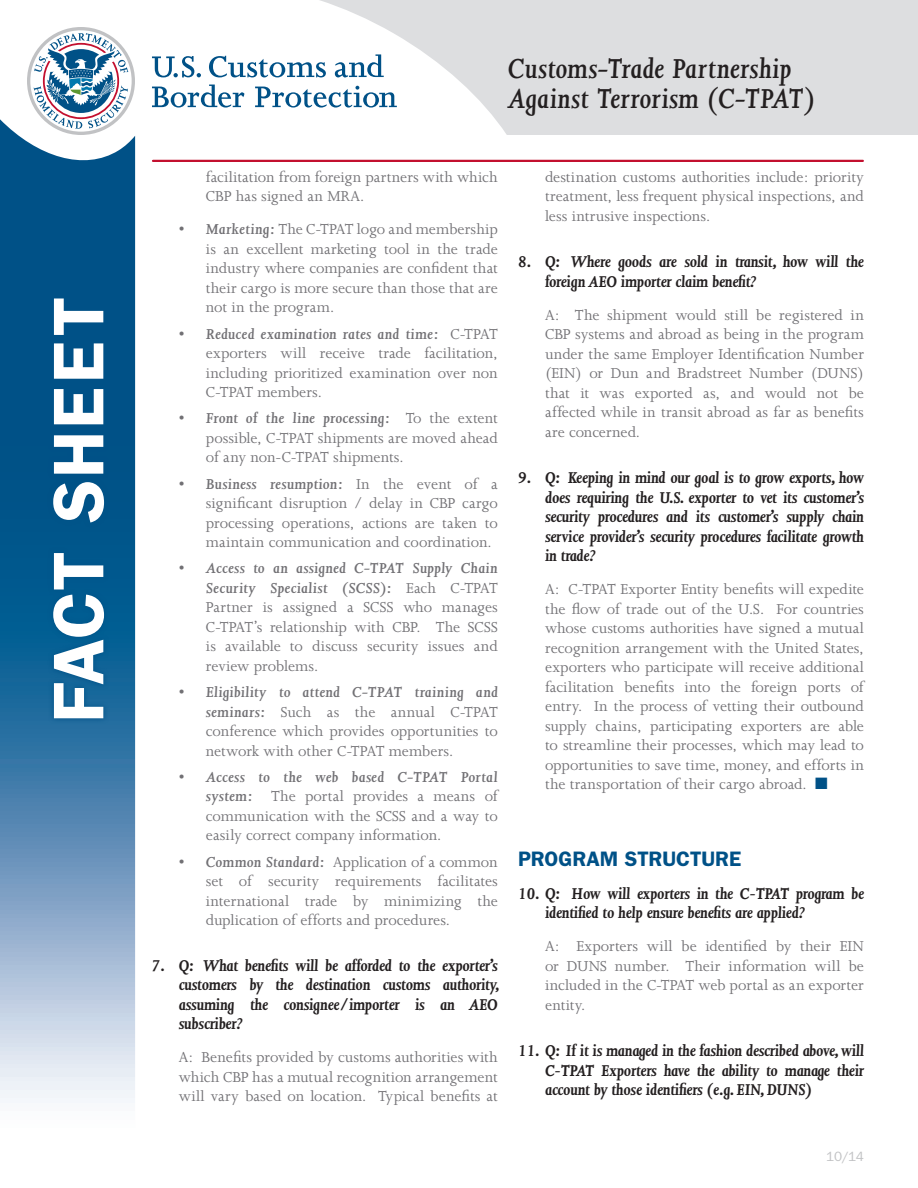
<style>
.page{position:relative;width:918px;height:1188px;background:#fff}
.page>*{position:absolute;margin:0;border:0;box-sizing:border-box;transform-origin:0 0}
.t1{font:600 72px "Franklin Gothic";letter-spacing:.02em;color:#fff}
.t2{font:italic 600 31.5px/30px "Joanna";letter-spacing:.005em;color:#231f20}
.t3{font:600 21px "Franklin Gothic";color:#005187}
.t4{font:italic 700 18px/19.5px "Joanna";letter-spacing:-.01em;color:#231f20;text-align:justify}
.Copy{font:16.5px/19.5px "Joanna";letter-spacing:.005em;color:#717074;text-align:justify}
.t5{font:13.5px "Franklin Gothic";color:#c1c2c4}
.s1{font-weight:600;font-style:italic}
.s2{color:#005187}
</style>
<div class="page">
<svg style="left:275px;top:0;width:643px;height:135px;fill:#dddee0"></svg>
<svg style="left:0;top:119px;width:135px;height:984px;background:#4b83ac"></svg>
<svg style="left:152px;top:56px;width:49px;height:21px"></svg>
<svg style="left:209px;top:56px;width:117px;height:21px"></svg>
<svg style="left:335px;top:54px;width:49px;height:23px"></svg>
<svg style="left:152px;top:85px;width:92px;height:23px"></svg>
<svg style="left:255px;top:86px;width:142px;height:22px"></svg>
<svg style="left:27px;top:27px;width:108px;height:108px"></svg>
<hr style="left:153px;top:160px;width:710px;height:2px;background:#c3102f">
<div style="left:47px;top:292px;width:62px;height:432px;background:#005187"></div>
<h1 class="t1" style="left:36px;top:723px;width:427px;rotate:-90deg">FACT SHEET</h1>
<h2 class="t2" style="left:508px;top:54px;width:309px">Customs-Trade Partnership<br>Against Terrorism (C-TPAT)</h2>
<p class="Copy" style="left:206px;top:167px;width:293px">facilitation from foreign partners with which<br>CBP has signed an MRA.</p>
<p class="Copy" style="left:206px;top:220px;width:293px;text-indent:-27px">• <span class="s1">Marketing:</span> The C-TPAT logo and membership is an excellent marketing tool in the trade industry where companies are confident that their cargo is more secure than those that are not in the program.</p>
<p class="Copy" style="left:206px;top:324px;width:293px;text-indent:-27px">• <span class="s1">Reduced examination rates and time:</span> C-TPAT exporters will receive trade facilitation, including prioritized examination over non C-TPAT members.</p>
<p class="Copy" style="left:206px;top:409px;width:293px;text-indent:-27px">• <span class="s1">Front of the line processing:</span> To the extent possible, C-TPAT shipments are moved ahead of any non-C-TPAT shipments.</p>
<p class="Copy" style="left:206px;top:474px;width:293px;text-indent:-27px">• <span class="s1">Business resumption:</span> In the event of a significant disruption / delay in CBP cargo processing operations, actions are taken to maintain communication and coordination.</p>
<p class="Copy" style="left:206px;top:559px;width:293px;text-indent:-27px">• <span class="s1">Access to an assigned C-TPAT Supply Chain Security Specialist (SCSS):</span> Each C-TPAT Partner is assigned a SCSS who manages C-TPAT’s relationship with CBP. The SCSS is available to discuss security issues and review problems.</p>
<p class="Copy" style="left:206px;top:683px;width:293px;text-indent:-27px">• <span class="s1">Eligibility to attend C-TPAT training and seminars:</span> Such as the annual C-TPAT conference which provides opportunities to network with other C-TPAT members.</p>
<p class="Copy" style="left:206px;top:767px;width:293px;text-indent:-27px">• <span class="s1">Access to the web based C-TPAT Portal system:</span> The portal provides a means of communication with the SCSS and a way to easily correct company information.</p>
<p class="Copy" style="left:206px;top:852px;width:293px;text-indent:-27px">• <span class="s1">Common Standard:</span> Application of a common set of security requirements facilitates international trade by minimizing the duplication of efforts and procedures.</p>
<p class="t4" style="left:179px;top:956px;width:322px;text-indent:-27px">7. Q: What benefits will be afforded to the exporter’s customers by the destination customs authority, assuming the consignee/importer is an AEO subscriber?</p>
<p class="Copy" style="left:179px;top:1048px;width:320px">A: Benefits provided by customs authorities with which CBP has a mutual recognition arrangement will vary based on location. Typical benefits at</p>
<p class="Copy" style="left:545px;top:167px;width:320px">destination customs authorities include: priority treatment, less frequent physical inspections, and less intrusive inspections.</p>
<p class="t4" style="left:545px;top:252px;width:320px;text-indent:-27px">8. Q: Where goods are sold in transit, how will the foreign AEO importer claim benefit?</p>
<p class="Copy" style="left:545px;top:305px;width:320px">A: The shipment would still be registered in CBP systems and abroad as being in the program under the same Employer Identification Number (EIN) or Dun and Bradstreet Number (DUNS) that it was exported as, and would not be affected while in transit abroad as far as benefits are concerned.</p>
<p class="t4" style="left:545px;top:468px;width:320px;text-indent:-27px">9. Q: Keeping in mind our goal is to grow exports, how does requiring the U.S. exporter to vet its customer’s security procedures and its customer’s supply chain service provider’s security procedures facilitate growth in trade?</p>
<p class="Copy" style="left:545px;top:580px;width:320px">A: C-TPAT Exporter Entity benefits will expedite the flow of trade out of the U.S. For countries whose customs authorities have signed a mutual recognition arrangement with the United States, exporters who participate will receive additional facilitation benefits into the foreign ports of entry. In the process of vetting their outbound supply chains, participating exporters are able to streamline their processes, which may lead to opportunities to save time, money, and efforts in the transportation of their cargo abroad. <span class="s2">■</span></p>
<p class="t3" style="left:518px;top:846px;width:225px">PROGRAM STRUCTURE</p>
<p class="t4" style="left:545px;top:884px;width:320px;text-indent:-27px">10. Q: How will exporters in the C-TPAT program be identified to help ensure benefits are applied?</p>
<p class="Copy" style="left:545px;top:937px;width:320px">A: Exporters will be identified by their EIN or DUNS number. Their information will be included in the C-TPAT web portal as an exporter entity.</p>
<p class="t4" style="left:545px;top:1041px;width:320px;text-indent:-27px">11. Q: If it is managed in the fashion described above, will C-TPAT Exporters have the ability to manage their account by those identifiers (e.g. EIN, DUNS)</p>
<p class="t5" style="left:826px;top:1149px;width:39px">10/14</p>
</div>
